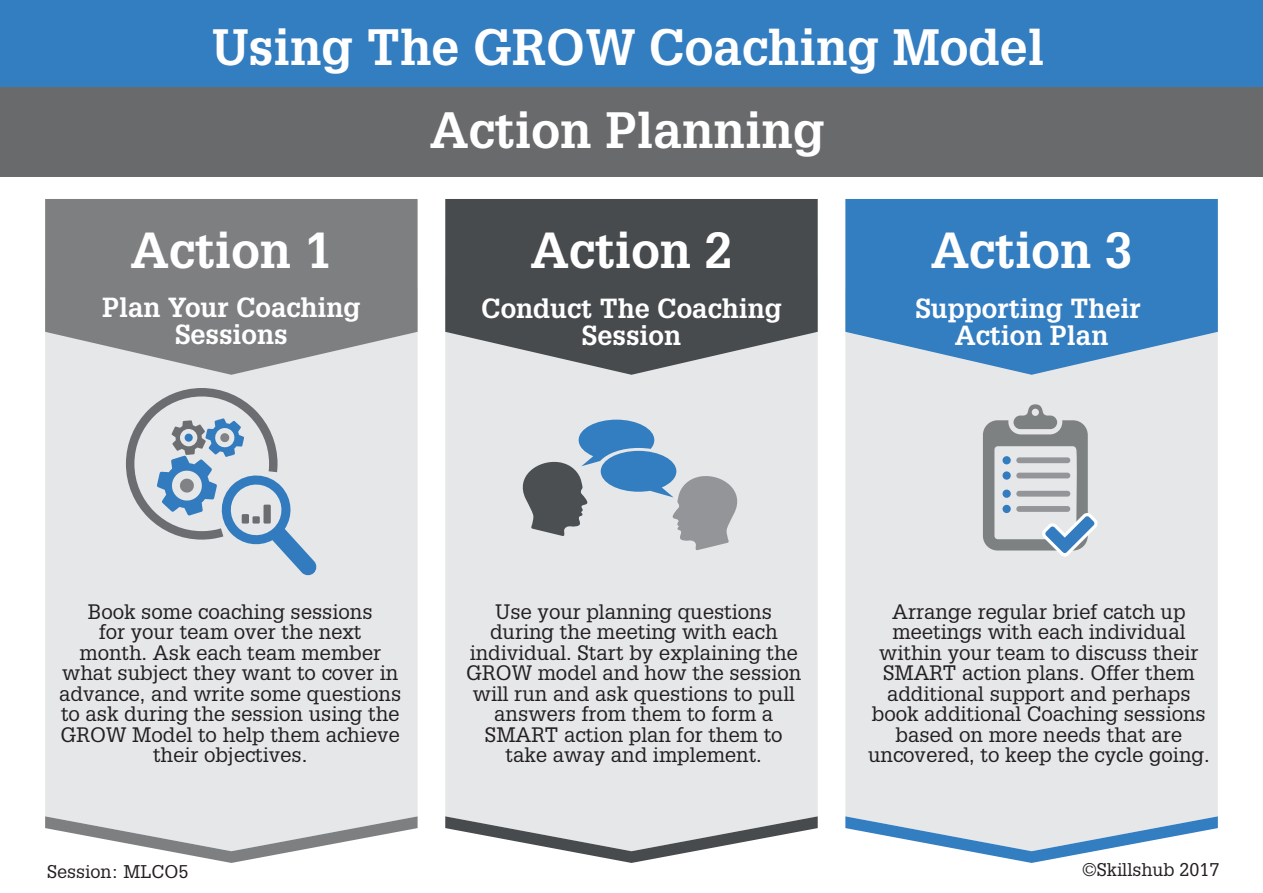
<style>
.page{position:relative;width:1263px;height:893px;background:#fff}
.page>*{position:absolute;margin:0;border:0;box-sizing:border-box;transform-origin:0 0}
.t1{font:700 49.95px/82.9px "Glypha LT Std";color:#fff;text-align:center}
.t2{font:700 49.5px "Glypha LT Std";color:#fff}
.t3{font:700 27px/27px "Glypha LT Std";color:#fff;text-align:center}
.t4{font:20.4px/20.4px "Glypha LT Std";color:#231f20;text-align:center}
.t5{font:18px "Glypha LT Std";color:#231f20}
</style>
<div class="page">
<div style="left:45px;top:375px;width:373px;height:441px;background:#e6e7e9"></div>
<div style="left:845px;top:375px;width:373px;height:441px;background:#e6e7e9"></div>
<div style="left:445px;top:375px;width:373px;height:441px;background:#e6e7e9"></div>
<div style="left:0;top:0;width:1263px;height:87px;background:#337dc1"></div>
<div style="left:0;top:87px;width:1263px;height:90px;background:#686a6b"></div>
<svg style="left:445px;top:199px;width:373px;height:176px;background:#5b5e60"></svg>
<svg style="left:45px;top:199px;width:373px;height:176px;background:#8a8b8d"></svg>
<svg style="left:845px;top:816px;width:373px;height:47px"></svg>
<svg style="left:445px;top:816px;width:373px;height:47px"></svg>
<svg style="left:45px;top:816px;width:373px;height:47px"></svg>
<svg style="left:845px;top:199px;width:373px;height:176px;background:#498ac6"></svg>
<svg style="left:514px;top:420px;width:231px;height:131px;background:#afbbc8"></svg>
<svg style="left:983px;top:404px;width:118px;height:157px;background:#bfc3c7"></svg>
<div style="left:1016px;top:457px;width:54px;height:6px;background:#939598;border-radius:3px"></div>
<div style="left:1016px;top:491px;width:54px;height:6px;background:#939598;border-radius:3px"></div>
<div style="left:1016px;top:473px;width:54px;height:5px;background:#939598;border-radius:3px"></div>
<div style="left:1016px;top:506px;width:54px;height:6px;background:#939598;border-radius:3px"></div>
<div style="left:1002px;top:456px;width:9px;height:8px;background:#347cc0;border-radius:50%"></div>
<div style="left:1002px;top:490px;width:9px;height:8px;background:#347cc0;border-radius:50%"></div>
<div style="left:1002px;top:471px;width:9px;height:9px;background:#347cc0;border-radius:50%"></div>
<div style="left:1002px;top:505px;width:9px;height:8px;background:#347cc0;border-radius:50%"></div>
<svg style="left:126px;top:388px;width:191px;height:188px;background:#bfcad5"></svg>
<svg style="left:184px;top:433px;width:9px;height:9px"></svg>
<h1 class="t1" style="left:212px;top:4px;width:833px">Using The GROW Coaching Model<br>Action Planning</h1>
<h2 class="t2" style="left:130px;top:219px;width:203px">Action 1</h2>
<h3 class="t3" style="left:102px;top:293px;width:260px">Plan Your Coaching<br>Sessions</h3>
<h2 class="t2" style="left:531px;top:219px;width:203px">Action 2</h2>
<h3 class="t3" style="left:481px;top:295px;width:302px">Conduct The Coaching<br>Session</h3>
<h2 class="t2" style="left:931px;top:219px;width:203px">Action 3</h2>
<h3 class="t3" style="left:915px;top:295px;width:226px">Supporting Their<br>Action Plan</h3>
<p class="t4" style="left:59px;top:601px;width:343px">Book some coaching sessions<br>for your team over the next<br>month. Ask each team member what subject they want to cover in advance, and write some questions to ask during the session using the<br>GROW Model to help them achieve their objectives.</p>
<p class="t4" style="left:466px;top:601px;width:337px">Use your planning questions during the meeting with each individual. Start by explaining the<br>GROW model and how the session will run and ask questions to pull answers from them to form a<br>SMART action plan for them to take away and implement.</p>
<p class="t4" style="left:868px;top:601px;width:343px">Arrange regular brief catch up meetings with each individual within your team to discuss their<br>SMART action plans. Offer them additional support and perhaps book additional Coaching sessions based on more needs that are uncovered, to keep the cycle going.</p>
<p class="t5" style="left:47px;top:860px;width:143px">Session: MLCO5</p>
<p class="t5" style="left:1082px;top:859px;width:139px">©Skillshub 2017</p>
</div>
